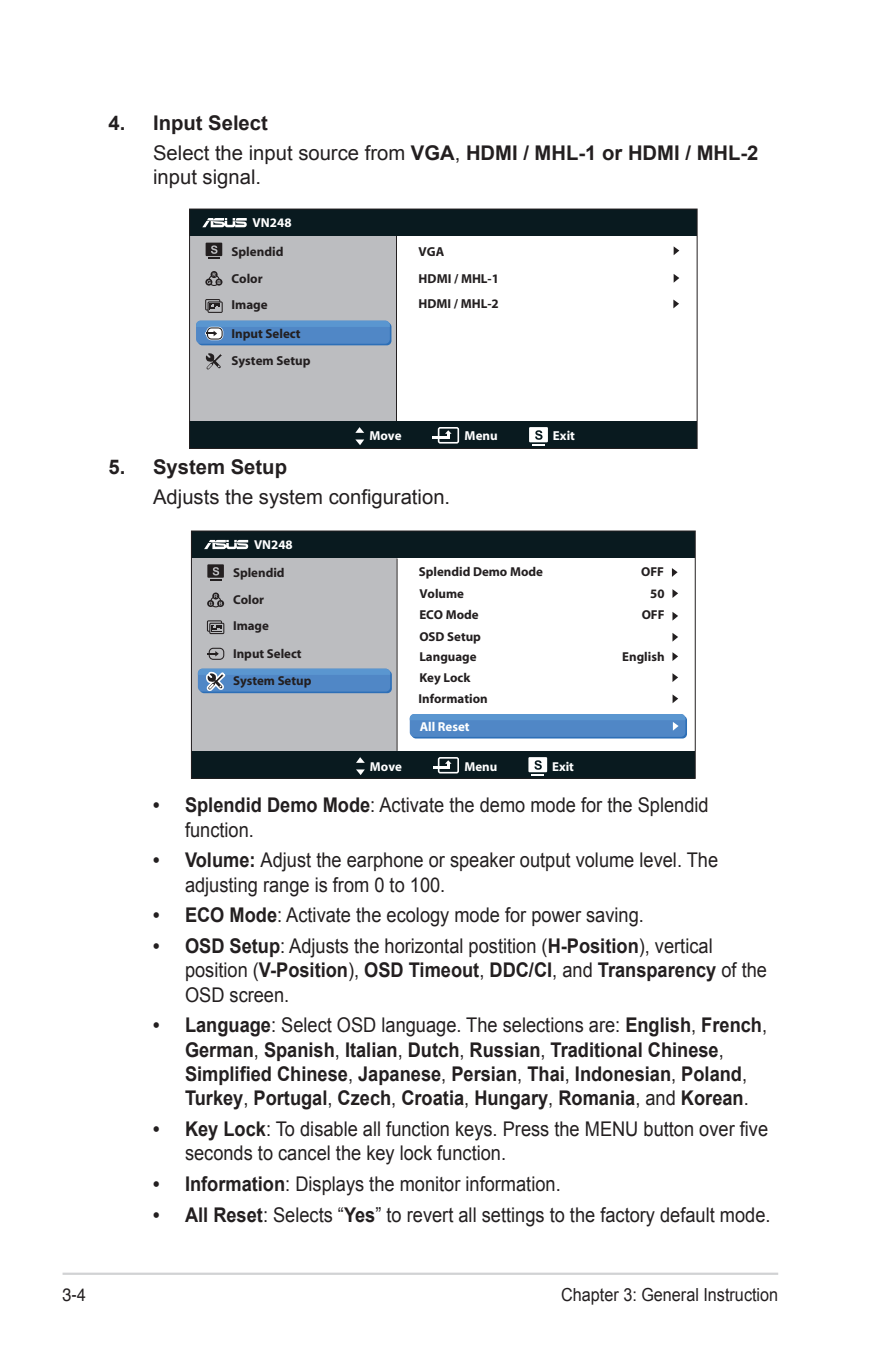
<style>
.page{position:relative;width:893px;height:1346px;background:#fff}
.page>*{position:absolute;margin:0;border:0;box-sizing:border-box;transform-origin:0 0}
.Bulleted_Text_Indent{font:20.25px/24.3px "Arial";color:#231f20;scale:.9 1}
.Bulleted_Text_Indent-2{font:700 20.25px/24.3px "Arial";color:#231f20;scale:.9 1}
.Body_Text_Indent{font:20.25px/24.3px "Arial";color:#231f20}
.OSD_Item{font:700 20.25px "Arial";color:#231f20}
.t1{font:18px "Arial";color:#231f20;scale:.9 1}
.t2{font:18px "Helvetica";color:#231f20;scale:.9 1}
.t3{font:700 13.05px/26.6px "Myriad";color:#231f20}
.t4{font:700 13.05px "Myriad";color:#fff}
.t5{font:700 12.83px/21.4px "Myriad";color:#231f20}
.t6{font:700 12.83px "Myriad";color:#fff}
.s1{font-weight:700}
.s2{font-weight:400}
</style>
<div class="page">
<hr style="left:63px;top:1272px;width:715px;height:3px;background:#d1d2d4">
<div style="left:190px;top:209px;width:507px;height:28px;background:#091a1f"></div>
<div style="left:190px;top:421px;width:507px;height:27px;background:#091a1f"></div>
<div style="left:190px;top:237px;width:207px;height:184px;background:#bcbdc0"></div>
<div style="left:189px;top:209px;width:508px;height:240px;border:1px solid #231f20"></div>
<hr style="left:396px;top:237px;width:1px;height:184px;background:#231f20">
<div style="left:206px;top:243px;width:16px;height:13px;background:#231f20"></div>
<svg style="left:208px;top:245px;width:12px;height:14px"></svg>
<div style="left:215px;top:279px;width:7px;height:7px;background:#231f20;border-radius:50%"></div>
<svg style="left:207px;top:273px;width:14px;height:13px"></svg>
<svg style="left:205px;top:299px;width:18px;height:14px"></svg>
<svg style="left:205px;top:353px;width:17px;height:17px"></svg>
<div style="left:198px;top:322px;width:193px;height:23px;background:#2d6fb7;border-radius:5px"></div>
<div style="left:196px;top:321px;width:194px;height:23px;background:#5087c6;border-radius:5px"></div>
<svg style="left:196px;top:321px;width:194px;height:20px"></svg>
<svg style="left:202px;top:218px;width:45px;height:9px"></svg>
<svg style="left:529px;top:427px;width:19px;height:19px"></svg>
<svg style="left:355px;top:427px;width:9px;height:6px"></svg>
<svg style="left:355px;top:439px;width:9px;height:6px"></svg>
<svg style="left:674px;top:246px;width:5px;height:9px"></svg>
<svg style="left:674px;top:274px;width:5px;height:9px"></svg>
<svg style="left:433px;top:427px;width:26px;height:16px"></svg>
<svg style="left:673px;top:299px;width:6px;height:9px"></svg>
<div style="left:191px;top:531px;width:504px;height:27px;background:#091a1f"></div>
<div style="left:191px;top:751px;width:504px;height:27px;background:#091a1f"></div>
<div style="left:191px;top:558px;width:207px;height:193px;background:#bcbdc0"></div>
<div style="left:191px;top:531px;width:505px;height:248px;border:1px solid #231f20"></div>
<hr style="left:397px;top:558px;width:1px;height:193px;background:#231f20">
<div style="left:207px;top:564px;width:17px;height:14px;background:#231f20"></div>
<svg style="left:210px;top:567px;width:11px;height:14px"></svg>
<div style="left:207px;top:600px;width:7px;height:7px;background:#231f20;border-radius:50%"></div>
<svg style="left:209px;top:594px;width:13px;height:13px"></svg>
<svg style="left:207px;top:620px;width:17px;height:14px"></svg>
<svg style="left:208px;top:648px;width:16px;height:12px"></svg>
<svg style="left:204px;top:540px;width:44px;height:9px"></svg>
<svg style="left:528px;top:757px;width:19px;height:18px"></svg>
<svg style="left:356px;top:757px;width:9px;height:6px"></svg>
<svg style="left:356px;top:769px;width:9px;height:6px"></svg>
<svg style="left:672px;top:568px;width:6px;height:9px"></svg>
<svg style="left:433px;top:757px;width:26px;height:16px"></svg>
<svg style="left:198px;top:668px;width:192px;height:25px;background:#578cc5"></svg>
<svg style="left:672px;top:589px;width:6px;height:9px"></svg>
<svg style="left:672px;top:612px;width:6px;height:8px"></svg>
<svg style="left:672px;top:633px;width:6px;height:8px"></svg>
<svg style="left:672px;top:652px;width:6px;height:9px"></svg>
<svg style="left:672px;top:673px;width:6px;height:9px"></svg>
<svg style="left:411px;top:715px;width:276px;height:23px"></svg>
<div style="left:410px;top:714px;width:275px;height:23px;background:#5087c6;border-radius:5px"></div>
<svg style="left:410px;top:714px;width:275px;height:17px"></svg>
<svg style="left:673px;top:695px;width:5px;height:8px"></svg>
<p class="OSD_Item" style="left:108px;top:109px;width:161px">4. Input Select</p>
<p class="Body_Text_Indent" style="left:153px;top:141px;width:607px">Select the input source from <span class="s1">VGA</span>, <span class="s1">HDMI / MHL-1 or HDMI / MHL-2 </span>input signal.</p>
<p class="t4" style="left:253px;top:216px;width:40px">VN248</p>
<p class="t3" style="left:231px;top:239px;width:53px">Splendid<br>Color<br>Image</p>
<p class="t3" style="left:231px;top:320px;width:71px">Input Select</p>
<p class="t3" style="left:418px;top:239px;width:82px">VGA<br>HDMI / MHL-1<br>HDMI / MHL-2</p>
<p class="t3" style="left:231px;top:348px;width:81px">System Setup</p>
<p class="t4" style="left:369px;top:429px;width:34px">Move</p>
<p class="t4" style="left:465px;top:429px;width:35px">Menu</p>
<p class="t4" style="left:553px;top:429px;width:24px">Exit</p>
<p class="OSD_Item" style="left:108px;top:453px;width:180px">5. System Setup</p>
<p class="Body_Text_Indent" style="left:153px;top:485px;width:299px">Adjusts the system configuration.</p>
<p class="t6" style="left:254px;top:538px;width:40px">VN248</p>
<p class="t5" style="left:233px;top:560px;width:53px;line-height:26.6px">Splendid<br>Color<br>Image</p>
<p class="t5" style="left:233px;top:643px;width:70px">Input Select</p>
<p class="t5" style="left:419px;top:561px;width:126px">Splendid Demo Mode</p>
<p class="t5" style="left:641px;top:561px;width:24px">OFF</p>
<p class="t5" style="left:419px;top:583px;width:63px">Volume<br>ECO Mode<br>OSD Setup</p>
<p class="t5" style="left:642px;top:583px;width:24px;text-align:right">50<br>OFF</p>
<p class="t5" style="left:622px;top:646px;width:44px">English</p>
<p class="t5" style="left:419px;top:647px;width:59px;line-height:20.7px">Language<br>Key Lock</p>
<p class="t5" style="left:233px;top:671px;width:80px">System Setup</p>
<p class="t5" style="left:418px;top:688px;width:71px">Information</p>
<p class="t6" style="left:420px;top:720px;width:51px">All Reset</p>
<p class="t6" style="left:370px;top:760px;width:34px">Move</p>
<p class="t6" style="left:464px;top:760px;width:34px">Menu</p>
<p class="t6" style="left:552px;top:760px;width:23px">Exit</p>
<p class="Bulleted_Text_Indent" style="left:185px;top:793px;width:583px;text-indent:-32px"><span class="s1">• Splendid Demo Mode</span>: Activate the demo mode for the Splendid function.</p>
<p class="Bulleted_Text_Indent" style="left:185px;top:848px;width:594px;text-indent:-32px"><span class="s1">• Volume:</span> Adjust the earphone or speaker output volume level. The adjusting range is from 0 to 100.</p>
<p class="Bulleted_Text_Indent" style="left:153px;top:903px;width:547px"><span class="s1">• ECO Mode</span>: Activate the ecology mode for power saving.</p>
<p class="Bulleted_Text_Indent" style="left:185px;top:934px;width:648px;text-indent:-32px"><span class="s1">• OSD Setup</span>: Adjusts the horizontal postition (<span class="s1">H-Position</span>), vertical position (<span class="s1">V-Position</span>), <span class="s1">OSD Timeout</span>, <span class="s1">DDC/CI</span>, and <span class="s1">Transparency</span> of the<br>OSD screen.</p>
<p class="Bulleted_Text_Indent-2" style="left:185px;top:1013px;width:648px;text-indent:-32px">• Language<span class="s2">: Select OSD language. The selections are:</span> English<span class="s2">,</span> French<span class="s2">, </span>German<span class="s2">,</span> Spanish<span class="s2">,</span> Italian<span class="s2">,</span> Dutch<span class="s2">,</span> Russian<span class="s2">,</span> Traditional Chinese<span class="s2">, </span>Simplified Chinese<span class="s2">,</span> Japanese<span class="s2">,</span> Persian<span class="s2">,</span> Thai<span class="s2">,</span> Indonesian<span class="s2">,</span> Poland<span class="s2">, </span>Turkey<span class="s2">,</span> Portugal<span class="s2">,</span> Czech<span class="s2">,</span> Croatia<span class="s2">,</span> Hungary<span class="s2">,</span> Romania<span class="s2">, and</span> Korean<span class="s2">.</span></p>
<p class="Bulleted_Text_Indent" style="left:185px;top:1117px;width:649px;text-indent:-32px"><span class="s1">• Key Lock</span>: To disable all function keys. Press the MENU button over five seconds to cancel the key lock function.</p>
<p class="Bulleted_Text_Indent" style="left:153px;top:1172px;width:454px"><span class="s1">• Information</span>: Displays the monitor information.</p>
<p class="Bulleted_Text_Indent" style="left:153px;top:1202px;width:687px"><span class="s1">• All Reset</span>: Selects “<span class="s1">Yes</span>” to revert all settings to the factory default mode.</p>
<p class="t2" style="left:63px;top:1283px;width:28px">3-4</p>
<p class="t1" style="left:561px;top:1282px;width:243px">Chapter 3: General Instruction</p>
</div>
